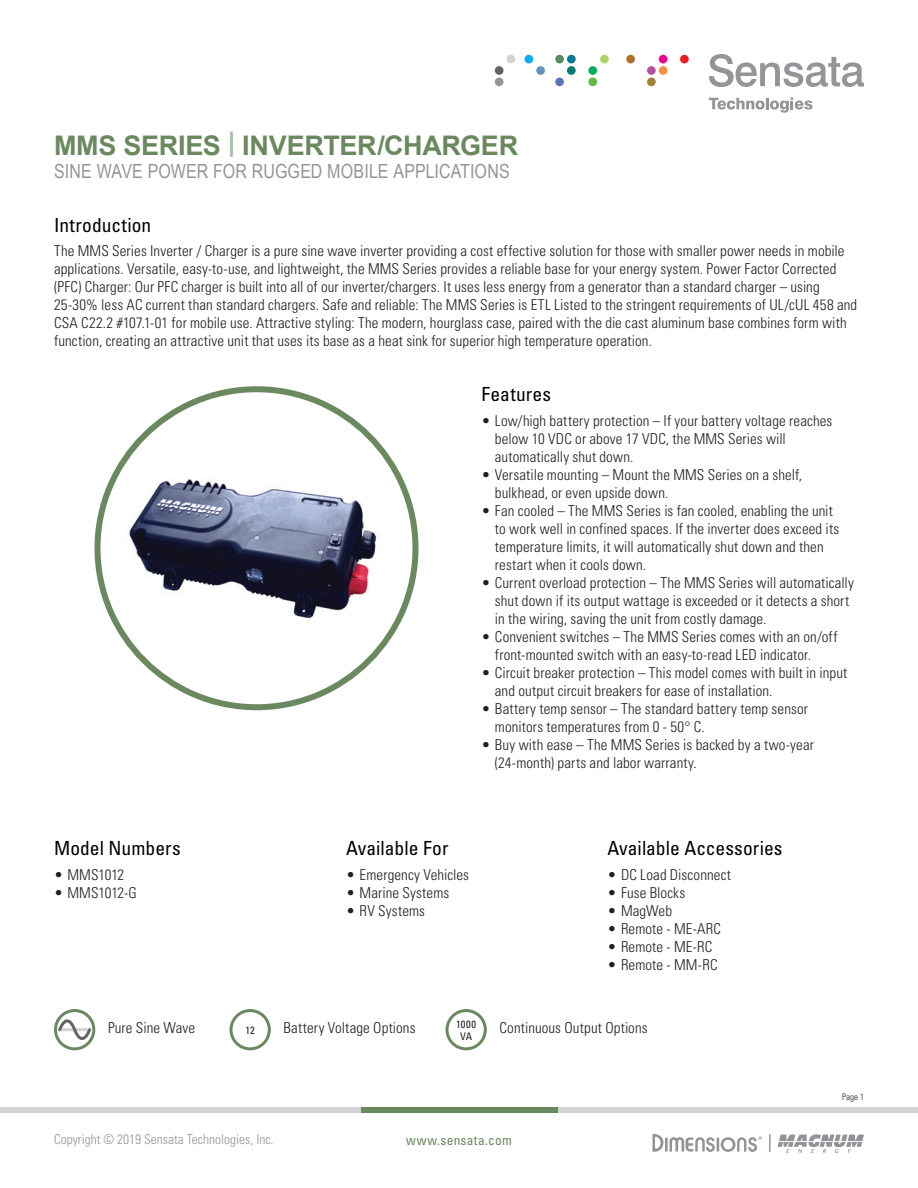
<style>
.page{position:relative;width:918px;height:1188px;background:#fff}
.page>*{position:absolute;margin:0;border:0;box-sizing:border-box;transform-origin:0 0}
.t1{font:700 27px "Arial";letter-spacing:-.01em;color:#6a895f}
.t2{font:condensed 19.5px "Univers";letter-spacing:.005em;color:#000}
.t3{font:19.5px "Arial Narrow";letter-spacing:.005em;color:#939598}
.t4{font:300 condensed 15px/18px "Univers LT Std";letter-spacing:.01em;color:#231f20}
.t5{font:300 condensed 13.5px "Univers LT Std";color:#939598}
.t6{font:condensed 13.5px "Univers";letter-spacing:.015em;color:#6a895f}
.t7{font:condensed 10.5px/12.6px "Univers";letter-spacing:.015em;color:#231f20;text-align:center}
.t8{font:300 condensed 9px "Univers LT Std";color:#231f20}
.s1{color:#a5c0a7}
</style>
<div class="page">
<div style="left:0;top:1107px;width:918px;height:5px;background:#d1d3d4"></div>
<div style="left:361px;top:1107px;width:197px;height:5px;background:#6a895f"></div>
<svg style="left:709px;top:54px;width:155px;height:33px"></svg>
<svg style="left:709px;top:97px;width:104px;height:16px"></svg>
<div style="left:495px;top:78px;width:8px;height:8px;background:#939598;border-radius:50%"></div>
<div style="left:525px;top:55px;width:8px;height:8px;background:#00aeef;border-radius:50%"></div>
<div style="left:536px;top:66px;width:9px;height:9px;background:#6194bc;border-radius:50%"></div>
<div style="left:555px;top:55px;width:9px;height:8px;background:#5a8a5c;border-radius:50%"></div>
<div style="left:567px;top:55px;width:9px;height:8px;background:#007c97;border-radius:50%"></div>
<div style="left:567px;top:66px;width:9px;height:9px;background:#007d6f;border-radius:50%"></div>
<div style="left:555px;top:78px;width:9px;height:8px;background:#5976ba;border-radius:50%"></div>
<div style="left:600px;top:55px;width:9px;height:8px;background:#acd369;border-radius:50%"></div>
<div style="left:588px;top:66px;width:9px;height:9px;background:#00ab5b;border-radius:50%"></div>
<div style="left:588px;top:78px;width:9px;height:8px;background:#5dbb46;border-radius:50%"></div>
<div style="left:659px;top:55px;width:8px;height:8px;background:#ed028c;border-radius:50%"></div>
<div style="left:647px;top:66px;width:9px;height:9px;background:#b254a1;border-radius:50%"></div>
<div style="left:659px;top:66px;width:8px;height:9px;background:#f68f40;border-radius:50%"></div>
<div style="left:647px;top:78px;width:9px;height:8px;background:#a18239;border-radius:50%"></div>
<div style="left:680px;top:55px;width:9px;height:8px;background:#ee1d23;border-radius:50%"></div>
<div style="left:507px;top:55px;width:8px;height:8px;background:#d1d2d4;border-radius:50%"></div>
<div style="left:495px;top:66px;width:8px;height:9px;background:#636366;border-radius:50%"></div>
<div style="left:626px;top:55px;width:9px;height:8px;background:#b07028;border-radius:50%"></div>
<img style="left:115px;top:450px;width:275px;height:196px">
<div style="left:54px;top:1009px;width:41px;height:41px;border:3px solid #6a895f;border-radius:50%"></div>
<div style="left:230px;top:1009px;width:41px;height:41px;border:3px solid #6a895f;border-radius:50%"></div>
<div style="left:446px;top:1009px;width:41px;height:41px;border:3px solid #6a895f;border-radius:50%"></div>
<svg style="left:57px;top:1010px;width:36px;height:41px"></svg>
<svg style="left:778px;top:1134px;width:86px;height:19px"></svg>
<svg style="left:652px;top:1134px;width:110px;height:18px"></svg>
<svg style="left:769px;top:1134px;width:2px;height:18px"></svg>
<h1 class="t1" style="left:54px;top:127px;width:466px">MMS SERIES <span class="s1">|</span> INVERTER/CHARGER</h1>
<h2 class="t3" style="left:54px;top:157px;width:457px">SINE WAVE POWER FOR RUGGED MOBILE APPLICATIONS</h2>
<h2 class="t2" style="left:54px;top:212px;width:99px">Introduction</h2>
<p class="t4" style="left:54px;top:242px;width:805px">The MMS Series Inverter / Charger is a pure sine wave inverter providing a cost effective solution for those with smaller power needs in mobile applications. Versatile, easy-to-use, and lightweight, the MMS Series provides a reliable base for your energy system. Power Factor Corrected (PFC) Charger: Our PFC charger is built into all of our inverter/chargers. It uses less energy from a generator than a standard charger – using 25-30% less AC current than standard chargers. Safe and reliable: The MMS Series is ETL Listed to the stringent requirements of UL/cUL 458 and CSA C22.2 #107.1-01 for mobile use. Attractive styling: The modern, hourglass case, paired with the die cast aluminum base combines form with function, creating an attractive unit that uses its base as a heat sink for superior high temperature operation.</p>
<h2 class="t2" style="left:54px;top:836px;width:128px">Model Numbers</h2>
<p class="t4" style="left:54px;top:866px;width:72px">• MMS1012</p>
<p class="t4" style="left:54px;top:884px;width:84px">• MMS1012-G</p>
<h2 class="t2" style="left:481px;top:382px;width:71px">Features</h2>
<p class="t4" style="left:495px;top:412px;width:339px;text-indent:-14px">• Low/high battery protection – If your battery voltage reaches below 10 VDC or above 17 VDC, the MMS Series will automatically shut down.</p>
<p class="t4" style="left:495px;top:466px;width:309px;text-indent:-14px">• Versatile mounting – Mount the MMS Series on a shelf, bulkhead, or even upside down.</p>
<p class="t4" style="left:495px;top:502px;width:346px;text-indent:-14px">• Fan cooled – The MMS Series is fan cooled, enabling the unit to work well in confined spaces. If the inverter does exceed its temperature limits, it will automatically shut down and then restart when it cools down.</p>
<p class="t4" style="left:495px;top:574px;width:360px;text-indent:-14px">• Current overload protection – The MMS Series will automatically shut down if its output wattage is exceeded or it detects a short in the wiring, saving the unit from costly damage.</p>
<p class="t4" style="left:495px;top:628px;width:344px;text-indent:-14px">• Convenient switches – The MMS Series comes with an on/off front-mounted switch with an easy-to-read LED indicator.</p>
<p class="t4" style="left:495px;top:664px;width:354px;text-indent:-14px">• Circuit breaker protection – This model comes with built in input and output circuit breakers for ease of installation.</p>
<p class="t4" style="left:495px;top:700px;width:315px;text-indent:-14px">• Battery temp sensor – The standard battery temp sensor monitors temperatures from 0 - 50° C.</p>
<p class="t4" style="left:495px;top:736px;width:321px;text-indent:-14px">• Buy with ease – The MMS Series is backed by a two-year (24-month) parts and labor warranty.</p>
<h2 class="t2" style="left:346px;top:836px;width:104px">Available For</h2>
<p class="t4" style="left:346px;top:866px;width:125px">• Emergency Vehicles</p>
<p class="t4" style="left:346px;top:884px;width:105px">• Marine Systems</p>
<p class="t4" style="left:346px;top:902px;width:81px">• RV Systems</p>
<h2 class="t2" style="left:608px;top:836px;width:177px">Available Accessories</h2>
<p class="t4" style="left:608px;top:866px;width:125px">• DC Load Disconnect</p>
<p class="t4" style="left:608px;top:884px;width:79px">• Fuse Blocks</p>
<p class="t4" style="left:608px;top:902px;width:66px">• MagWeb</p>
<p class="t4" style="left:608px;top:920px;width:115px">• Remote - ME-ARC</p>
<p class="t4" style="left:608px;top:938px;width:106px">• Remote - ME-RC</p>
<p class="t4" style="left:608px;top:956px;width:112px">• Remote - MM-RC</p>
<p class="t4" style="left:108px;top:1019px;width:89px">Pure Sine Wave</p>
<p class="t7" style="left:245px;top:1024px;width:11px">12</p>
<p class="t7" style="left:456px;top:1017px;width:22px">1000<br>VA</p>
<p class="t4" style="left:284px;top:1019px;width:134px">Battery Voltage Options</p>
<p class="t4" style="left:500px;top:1019px;width:150px">Continuous Output Options</p>
<p class="t5" style="left:54px;top:1131px;width:221px">Copyright © 2019 Sensata Technologies, Inc.</p>
<p class="t6" style="left:406px;top:1131px;width:107px">www.sensata.com</p>
<p class="t8" style="left:842px;top:1091px;width:23px">Page 1</p>
</div>
